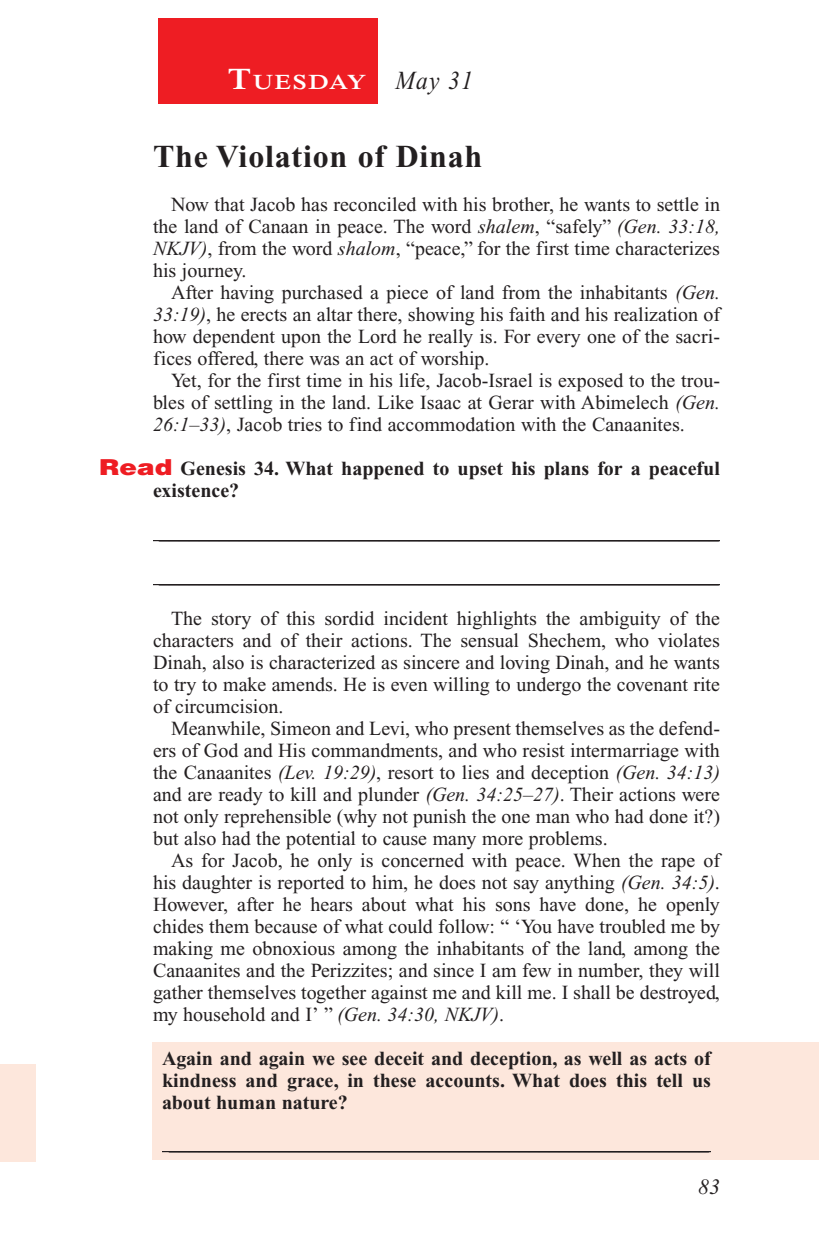
<style>
.page{position:relative;width:819px;height:1260px;background:#fff}
.page>*{position:absolute;margin:0;border:0;box-sizing:border-box;transform-origin:0 0}
.Head{font:700 32px "Times New Roman PS Std";letter-spacing:.025em;color:#231f20}
.Lesson_Dates{font:italic 26px "Times New Roman PS Std";color:#231f20;scale:.9 1}
.t1{font:italic 22px "Times New Roman PS Std";color:#231f20}
.Daily_Header{font:600 21px "Times NRMT Std";letter-spacing:.07em;color:#fff;scale:1.1 1}
.Body{font:20px/22px "Times New Roman PS Std";color:#231f20;text-align:justify}
.x-screened_box-text{font:700 20px/22px "Times New Roman PS Std";color:#231f20;text-align:justify}
.Blank_Lines{font:20px "Times New Roman PS Std";color:#231f20}
.Question{font:700 20px/22px "Times New Roman PS Std";color:#231f20}
.Blank_Lines_In_Scree{font:20px "Times New Roman PS Std";color:#231f20}
.s1{font-size:30px}
.s2{font-style:italic}
.s3{font-family:"Helvetica LT Std";font-weight:900;font-size:22px;color:#ee1d23}
</style>
<div class="page">
<div style="left:158px;top:18px;width:220px;height:86px;background:#ee1d23"></div>
<div style="left:153px;top:1043px;width:666px;height:117px;background:#fde7dc"></div>
<div style="left:0;top:1065px;width:36px;height:97px;background:#fde7dc"></div>
<hr style="left:153px;top:540px;width:567px;height:1px;background:#231f20">
<hr style="left:153px;top:584px;width:567px;height:1px;background:#231f20">
<hr style="left:162px;top:1151px;width:549px;height:1px;background:#231f20">
<p class="Daily_Header" style="left:228px;top:70px;width:127px"><span class="s1">T</span>UESDAY</p>
<p class="Lesson_Dates" style="left:396px;top:66px;width:87px">May 31</p>
<p class="Head" style="left:153px;top:138px;width:331px">The Violation of Dinah</p>
<p class="Body" style="left:153px;top:193px;width:569px;text-indent:18px">Now that Jacob has reconciled with his brother, he wants to settle in the land of Canaan in peace. The word <span class="s2">shalem</span>, “safely” <span class="s2">(Gen. 33:18, NKJV)</span>, from the word <span class="s2">shalom</span>, “peace,” for the first time characterizes his journey.</p>
<p class="Body" style="left:153px;top:281px;width:569px;text-indent:18px">After having purchased a piece of land from the inhabitants <span class="s2">(Gen.<br>33:19)</span>, he erects an altar there, showing his faith and his realization of how dependent upon the Lord he really is. For every one of the sacri&shy;fices offered, there was an act of worship.</p>
<p class="Body" style="left:153px;top:369px;width:569px;text-indent:18px">Yet, for the first time in his life, Jacob-Israel is exposed to the trou&shy;bles of settling in the land. Like Isaac at Gerar with Abimelech <span class="s2">(Gen.<br>26:1–33)</span>, Jacob tries to find accommodation with the Canaanites.</p>
<p class="Question" style="left:153px;top:457px;width:568px;text-indent:-54px"><span class="s3">Read</span> Genesis 34. What happened to upset his plans for a peaceful existence?</p>
<p class="Blank_Lines" style="left:159px;top:521px;width:561px">________________________________________________________</p>
<p class="Blank_Lines" style="left:159px;top:565px;width:561px">________________________________________________________</p>
<p class="Body" style="left:153px;top:607px;width:569px;text-indent:18px">The story of this sordid incident highlights the ambiguity of the characters and of their actions. The sensual Shechem, who violates Dinah, also is characterized as sincere and loving Dinah, and he wants to try to make amends. He is even willing to undergo the covenant rite of circumcision.</p>
<p class="Body" style="left:153px;top:717px;width:569px;text-indent:18px">Meanwhile, Simeon and Levi, who present themselves as the defend&shy;ers of God and His commandments, and who resist intermarriage with the Canaanites <span class="s2">(Lev. 19:29)</span>, resort to lies and deception <span class="s2">(Gen. 34:13) </span>and are ready to kill and plunder <span class="s2">(Gen. 34:25–27)</span>. Their actions were not only reprehensible (why not punish the one man who had done it?) but also had the potential to cause many more problems.</p>
<p class="Body" style="left:153px;top:849px;width:569px;text-indent:18px">As for Jacob, he only is concerned with peace. When the rape of his daughter is reported to him, he does not say anything <span class="s2">(Gen. 34:5)</span>.<br>However, after he hears about what his sons have done, he openly chides them because of what could follow: “ ‘You have troubled me by making me obnoxious among the inhabitants of the land, among the Canaanites and the Perizzites; and since I am few in number, they will gather themselves together against me and kill me. I shall be destroyed, my household and I’ ” <span class="s2">(Gen. 34:30, NKJV)</span>.</p>
<p class="x-screened_box-text" style="left:162px;top:1047px;width:551px">Again and again we see deceit and deception, as well as acts of kindness and grace, in these accounts. What does this tell us about human nature?</p>
<p class="Blank_Lines_In_Scree" style="left:169px;top:1132px;width:541px">______________________________________________________</p>
<p class="t1" style="left:698px;top:1175px;width:23px">83</p>
</div>
